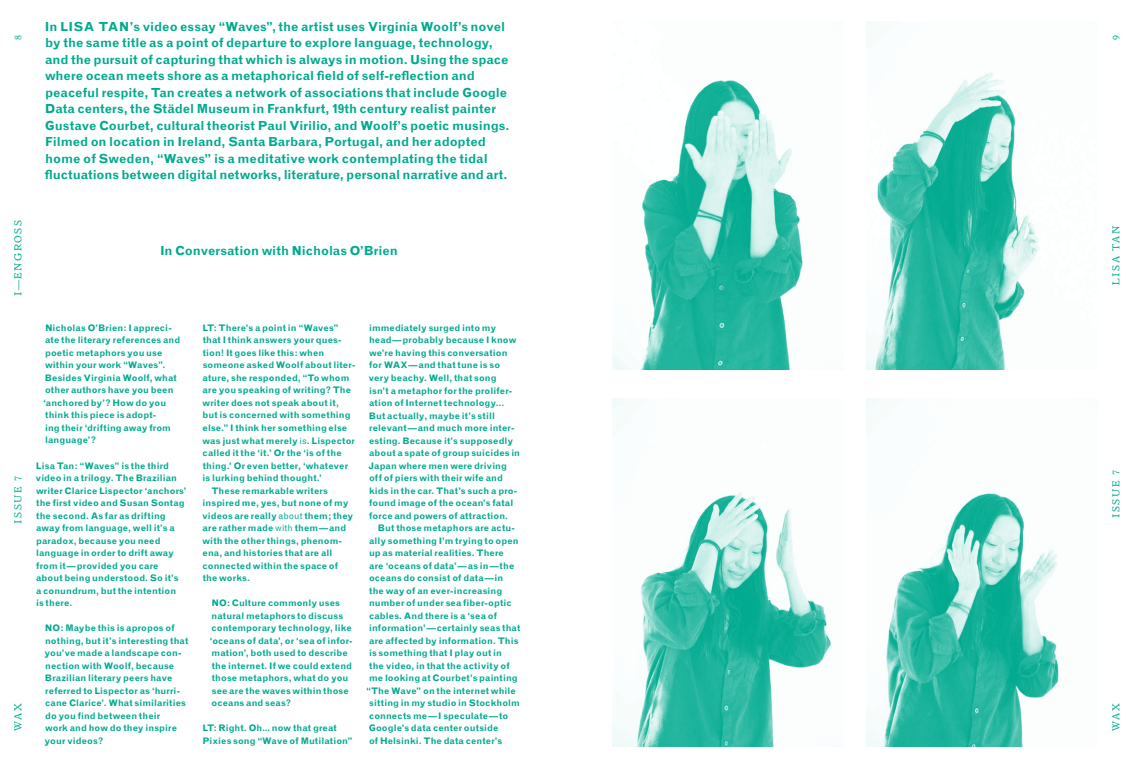
<style>
.page{position:relative;width:1134px;height:766px;background:#fff}
.page>*{position:absolute;margin:0;border:0;box-sizing:border-box;transform-origin:0 0}
.t1{font:700 12.5px/16.5px "Grotesque";letter-spacing:-.005em;color:#00aa8f}
.t2{font:10px "Italian Old Style MT Std";letter-spacing:.145em;color:#00aa8f}
.t3{font:700 9px/12.5px "Grotesque";letter-spacing:.01em;color:#00aa8f}
.s1{font-weight:400}
</style>
<div class="page">
<img style="left:612px;top:398px;width:219px;height:347px">
<img style="left:866px;top:398px;width:193px;height:347px">
<img style="left:612px;top:79px;width:191px;height:290px">
<img style="left:866px;top:22px;width:174px;height:347px">
<p class="t2" style="left:12px;top:40px;width:6px;rotate:-90deg">8</p>
<p class="t1" style="left:45px;top:18px;width:466px">In LISA TAN’s video essay “Waves”, the artist uses Virginia Woolf’s novel by the same title as a point of departure to explore language, technology, and the pursuit of capturing that which is always in motion. Using the space where ocean meets shore as a metaphorical field of self-reflection and peaceful respite, Tan creates a network of associations that include Google Data centers, the Städel Museum in Frankfurt, 19th century realist painter Gustave Courbet, cultural theorist Paul Virilio, and Woolf’s poetic musings.<br>Filmed on location in Ireland, Santa Barbara, Portugal, and her adopted home of Sweden, “Waves” is a meditative work contemplating the tidal fluctuations between digital networks, literature, personal narrative and art.</p>
<p class="t2" style="left:12px;top:296px;width:78px;rotate:-90deg">I—ENGROSS</p>
<p class="t2" style="left:12px;top:523px;width:50px;rotate:-90deg">ISSUE 7</p>
<p class="t2" style="left:12px;top:730px;width:29px;rotate:-90deg">WAX</p>
<h1 class="t1" style="left:160px;top:242px;width:239px">In Conversation with Nicholas O’Brien</h1>
<p class="t3" style="left:43px;top:321px;width:139px">Nicholas O’Brien: I appreci&shy;ate the literary references and poetic metaphors you use within your work “Waves”.<br>Besides Virginia Woolf, what other authors have you been ‘anchored by’? How do you think this piece is adopt-<br>ing their ‘drifting away from language’?</p>
<p class="t3" style="left:36px;top:459px;width:153px">Lisa Tan: “Waves” is the third video in a trilogy. The Brazilian writer Clarice Lispector ‘anchors’ the first video and Susan Sontag the second. As far as drifting away from language, well it’s a paradox, because you need language in order to drift away from it—provided you care about being understood. So it’s<br>a conundrum, but the intention<br>is there.</p>
<p class="t3" style="left:45px;top:621px;width:145px">NO: Maybe this is apropos of nothing, but it’s interesting that you’ve made a landscape con&shy;nection with Woolf, because<br>Brazilian literary peers have referred to Lispector as ‘hurri&shy;cane Clarice’. What similarities do you find between their<br>work and how do they inspire your videos?</p>
<p class="t3" style="left:202px;top:321px;width:138px">LT: There’s a point in “Waves”</p>
<p class="t3" style="left:203px;top:334px;width:140px">that I think answers your ques-</p>
<p class="t3" style="left:203px;top:346px;width:123px">tion! It goes like this: when</p>
<p class="t3" style="left:203px;top:359px;width:154px">someone asked Woolf about liter-</p>
<p class="t3" style="left:203px;top:371px;width:148px">ature, she responded, “To whom</p>
<p class="t3" style="left:203px;top:384px;width:150px">are you speaking of writing? The</p>
<p class="t3" style="left:203px;top:396px;width:138px">writer does not speak about it,</p>
<p class="t3" style="left:203px;top:409px;width:149px">but is concerned with something</p>
<p class="t3" style="left:203px;top:421px;width:146px">else.” I think her something else</p>
<p class="t3" style="left:203px;top:434px;width:154px">was just what merely <span class="s1">is</span>. Lispector</p>
<p class="t3" style="left:203px;top:446px;width:141px">called it the ‘it.’ Or the ‘is of the</p>
<p class="t3" style="left:203px;top:459px;width:147px">thing.’ Or even better, ‘whatever</p>
<p class="t3" style="left:203px;top:471px;width:121px">is lurking behind thought.’</p>
<p class="t3" style="left:211px;top:484px;width:118px">These remarkable writers</p>
<p class="t3" style="left:203px;top:496px;width:148px">inspired me, yes, but none of my</p>
<p class="t3" style="left:202px;top:509px;width:153px">videos are really <span class="s1">about</span> them; they</p>
<p class="t3" style="left:203px;top:521px;width:145px">are rather made <span class="s1">with</span> them—and</p>
<p class="t3" style="left:203px;top:534px;width:141px">with the other things, phenom-</p>
<p class="t3" style="left:203px;top:546px;width:131px">ena, and histories that are all</p>
<p class="t3" style="left:203px;top:559px;width:137px">connected within the space of</p>
<p class="t3" style="left:203px;top:571px;width:49px">the works.</p>
<p class="t3" style="left:209px;top:596px;width:145px">NO: Culture commonly uses natural metaphors to discuss contemporary technology, like ‘oceans of data’, or ‘sea of infor&shy;mation’, both used to describe the internet. If we could extend those metaphors, what do you see are the waves within those oceans and seas?</p>
<p class="t3" style="left:202px;top:721px;width:152px">LT: Right. Oh… now that great<br>Pixies song “Wave of Mutilation”</p>
<p class="t3" style="left:368px;top:321px;width:153px">immediately surged into my head—probably because I know we’re having this conversation for WAX—and that tune is so very beachy. Well, that song<br>isn’t a metaphor for the prolifer&shy;ation of Internet technology...<br>But actually, maybe it’s still relevant—and much more inter&shy;esting. Because it’s supposedly about a spate of group suicides in<br>Japan where men were driving off of piers with their wife and kids in the car. That’s such a pro&shy;found image of the ocean’s fatal force and powers of attraction.</p>
<p class="t3" style="left:378px;top:521px;width:138px">But those metaphors are actu-</p>
<p class="t3" style="left:369px;top:534px;width:151px">ally something I’m trying to open</p>
<p class="t3" style="left:369px;top:546px;width:136px">up as material realities. There</p>
<p class="t3" style="left:369px;top:559px;width:147px">are ‘oceans of data’—as in—the</p>
<p class="t3" style="left:369px;top:571px;width:136px">oceans do consist of data—in</p>
<p class="t3" style="left:369px;top:584px;width:135px">the way of an ever-increasing</p>
<p class="t3" style="left:369px;top:596px;width:144px">number of under sea fiber-optic</p>
<p class="t3" style="left:369px;top:609px;width:130px">cables. And there is a ‘sea of</p>
<p class="t3" style="left:369px;top:621px;width:153px">information’—certainly seas that</p>
<p class="t3" style="left:369px;top:634px;width:151px">are affected by information. This</p>
<p class="t3" style="left:369px;top:646px;width:134px">is something that I play out in</p>
<p class="t3" style="left:369px;top:659px;width:142px">the video, in that the activity of</p>
<p class="t3" style="left:369px;top:671px;width:150px">me looking at Courbet’s painting</p>
<p class="t3" style="left:366px;top:684px;width:151px">“The Wave” on the internet while</p>
<p class="t3" style="left:369px;top:696px;width:152px">sitting in my studio in Stockholm</p>
<p class="t3" style="left:369px;top:709px;width:141px">connects me—I speculate—to</p>
<p class="t3" style="left:369px;top:721px;width:131px">Google’s data center outside</p>
<p class="t3" style="left:369px;top:734px;width:135px">of Helsinki. The data center’s</p>
<p class="t2" style="left:1110px;top:40px;width:6px;rotate:-90deg">9</p>
<p class="t2" style="left:1110px;top:285px;width:61px;rotate:-90deg">LISA TAN</p>
<p class="t2" style="left:1110px;top:518px;width:50px;rotate:-90deg">ISSUE 7</p>
<p class="t2" style="left:1110px;top:730px;width:29px;rotate:-90deg">WAX</p>
</div>
